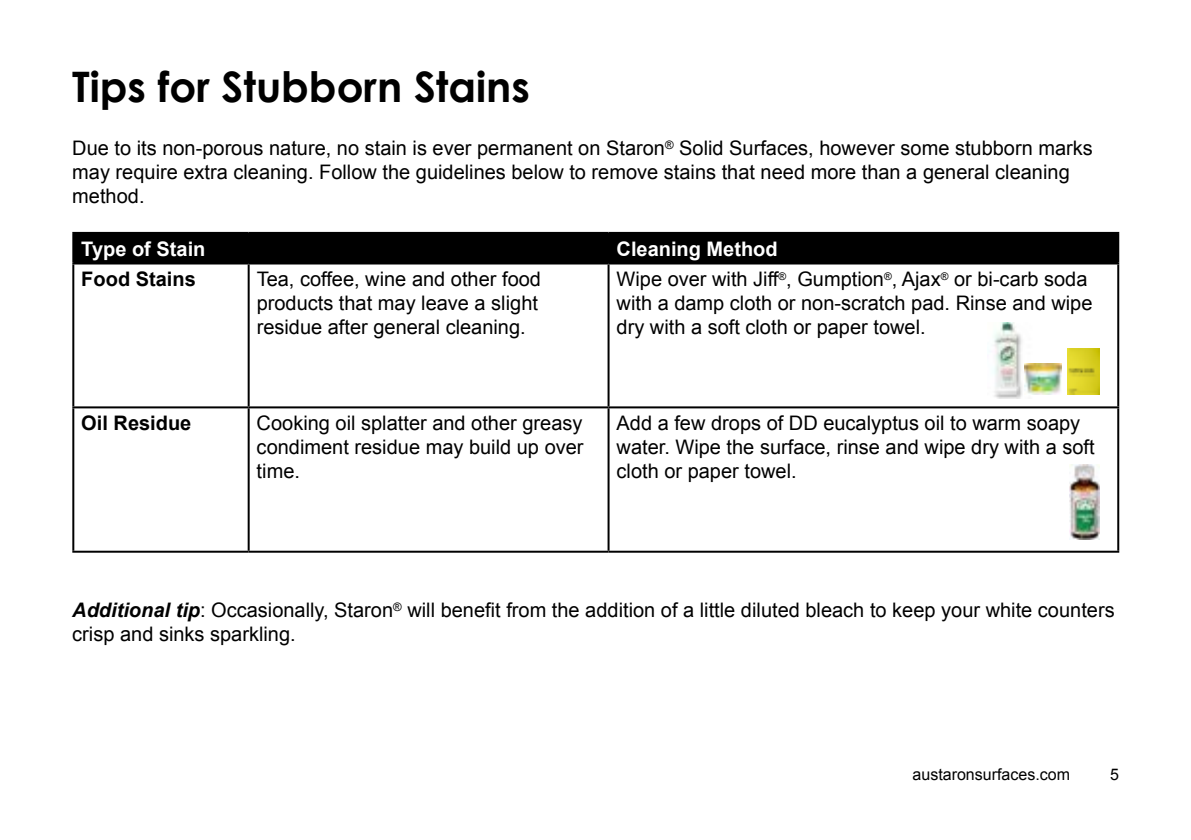
<style>
.page{position:relative;width:1191px;height:840px;background:#fff}
.page>*{position:absolute;margin:0;border:0;box-sizing:border-box;transform-origin:0 0}
.t1{font:700 42px "Century Gothic";color:#000}
.t2{font:20px/24px "Arial";color:#000}
.t3{font:700 20px "Arial";color:#fff}
.t4{font:700 20px "Arial";color:#000}
.t5{font:16px "Arial";color:#000}
.s1{font-weight:700;font-style:italic}
</style>
<div class="page">
<div style="left:74px;top:234px;width:1043px;height:28px;background:#000"></div>
<hr style="left:72px;top:232px;width:177px;height:2px;background:#000">
<hr style="left:72px;top:234px;width:2px;height:28px;background:#000">
<hr style="left:249px;top:232px;width:359px;height:2px;background:#000">
<hr style="left:608px;top:232px;width:511px;height:2px;background:#000">
<hr style="left:607px;top:234px;width:2px;height:28px;background:#000">
<hr style="left:1117px;top:234px;width:2px;height:28px;background:#000">
<hr style="left:72px;top:262px;width:177px;height:2px;background:#000">
<hr style="left:72px;top:264px;width:2px;height:142px;background:#000">
<hr style="left:249px;top:262px;width:359px;height:2px;background:#000">
<hr style="left:248px;top:264px;width:2px;height:142px;background:#000">
<hr style="left:608px;top:262px;width:511px;height:2px;background:#000">
<hr style="left:607px;top:264px;width:2px;height:142px;background:#000">
<hr style="left:1117px;top:264px;width:2px;height:142px;background:#000">
<hr style="left:72px;top:406px;width:177px;height:2px;background:#000">
<hr style="left:72px;top:408px;width:2px;height:142px;background:#000">
<hr style="left:249px;top:406px;width:359px;height:2px;background:#000">
<hr style="left:248px;top:408px;width:2px;height:142px;background:#000">
<hr style="left:608px;top:406px;width:511px;height:2px;background:#000">
<hr style="left:607px;top:408px;width:2px;height:142px;background:#000">
<hr style="left:1117px;top:408px;width:2px;height:142px;background:#000">
<hr style="left:72px;top:550px;width:177px;height:2px;background:#000">
<hr style="left:249px;top:550px;width:359px;height:2px;background:#000">
<hr style="left:608px;top:550px;width:511px;height:2px;background:#000">
<img style="left:993px;top:322px;width:53px;height:76px">
<img style="left:1025px;top:363px;width:36px;height:31px">
<img style="left:1067px;top:348px;width:32px;height:46px">
<img style="left:1069px;top:464px;width:30px;height:75px">
<h1 class="t1" style="left:72px;top:60px;width:459px">Tips for Stubborn Stains</h1>
<p class="t2" style="left:72px;top:136px;width:1022px">Due to its non-porous nature, no stain is ever permanent on Staron<sup>®</sup> Solid Surfaces, however some stubborn marks may require extra cleaning. Follow the guidelines below to remove stains that need more than a general cleaning method.</p>
<p class="t3" style="left:81px;top:235px;width:126px">Type of Stain</p>
<p class="t3" style="left:616px;top:235px;width:163px">Cleaning Method</p>
<p class="t4" style="left:81px;top:266px;width:116px">Food Stains</p>
<p class="t2" style="left:257px;top:267px;width:286px">Tea, coffee, wine and other food products that may leave a slight residue after general cleaning.</p>
<p class="t2" style="left:616px;top:267px;width:477px">Wipe over with Jiff<sup>®</sup>, Gumption<sup>®</sup>, Ajax<sup>®</sup> or bi-carb soda with a damp cloth or non-scratch pad. Rinse and wipe dry with a soft cloth or paper towel.</p>
<p class="t4" style="left:81px;top:409px;width:112px">Oil Residue</p>
<p class="t2" style="left:257px;top:411px;width:328px;text-align:justify">Cooking oil splatter and other greasy condiment residue may build up over time.</p>
<p class="t2" style="left:616px;top:411px;width:479px">Add a few drops of DD eucalyptus oil to warm soapy water. Wipe the surface, rinse and wipe dry with a soft cloth or paper towel.</p>
<p class="t2" style="left:72px;top:598px;width:1044px"><span class="s1">Additional tip</span>: Occasionally, Staron<sup>®</sup> will benefit from the addition of a little diluted bleach to keep your white counters crisp and sinks sparkling.</p>
<p class="t5" style="left:912px;top:763px;width:159px">austaronsurfaces.com</p>
<p class="t5" style="left:1110px;top:763px;width:10px">5</p>
</div>
